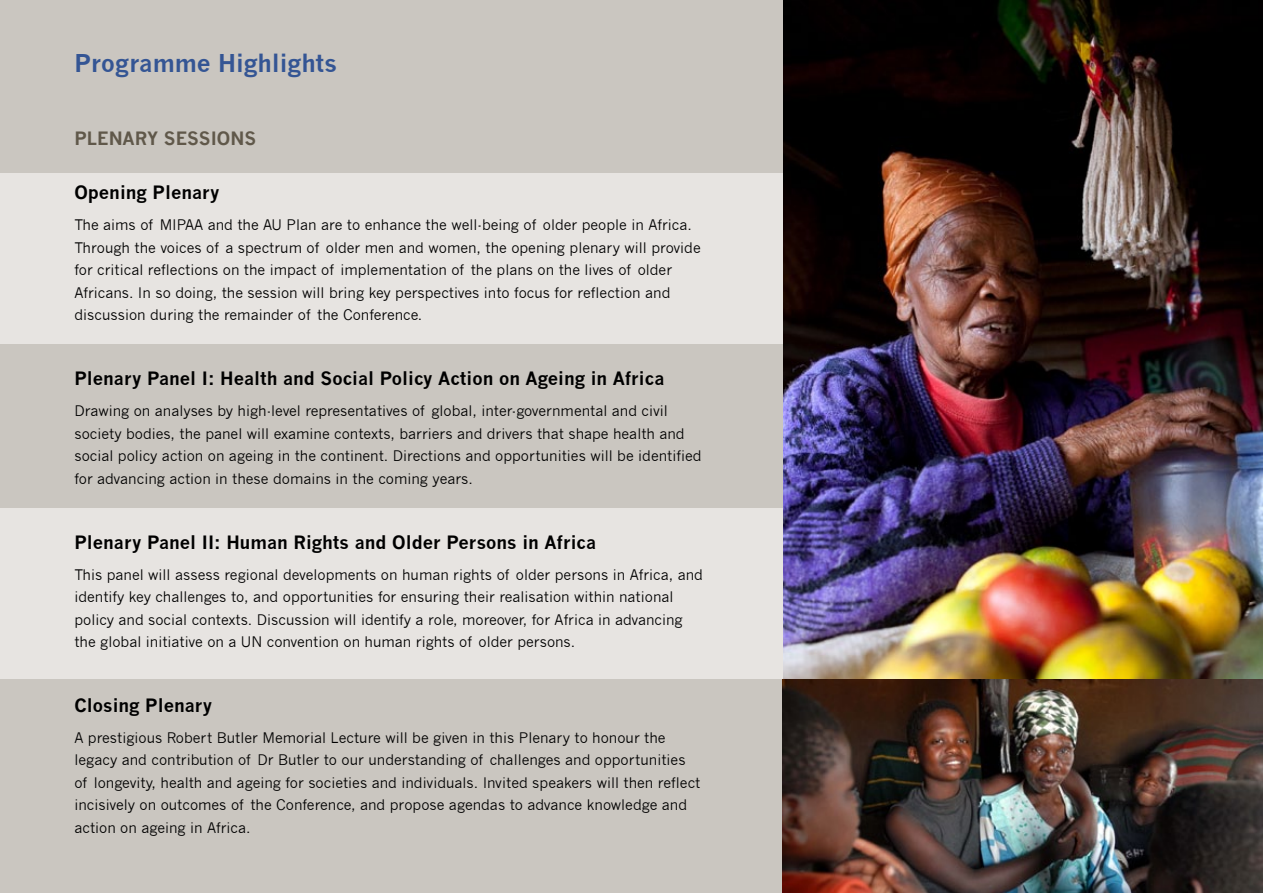
<style>
.page{position:relative;width:1263px;height:893px;background:#fff}
.page>*{position:absolute;margin:0;border:0;box-sizing:border-box;transform-origin:0 0}
.t1{font:700 24px "News Gothic";color:#345594}
.t2{font:700 18px "News Gothic";color:#000}
.t3{font:700 18px "News Gothic";color:#60584a}
.t4{font:14.25px/22.5px "News Gothic";color:#000}
</style>
<div class="page">
<img style="left:782px;top:0;width:481px;height:679px">
<div style="left:0;top:0;width:782px;height:893px;background:#cac6c0"></div>
<div style="left:0;top:173px;width:782px;height:171px;background:#e7e4e1"></div>
<div style="left:0;top:508px;width:782px;height:171px;background:#e7e4e1"></div>
<img style="left:782px;top:679px;width:481px;height:214px">
<h1 class="t1" style="left:74px;top:49px;width:264px">Programme Highlights</h1>
<p class="t3" style="left:74px;top:127px;width:183px">PLENARY SESSIONS</p>
<p class="t2" style="left:74px;top:182px;width:147px">Opening Plenary</p>
<p class="t4" style="left:74px;top:214px;width:628px">The aims of MIPAA and the AU Plan are to enhance the well-being of older people in Africa.<br>Through the voices of a spectrum of older men and women, the opening plenary will provide for critical reflections on the impact of implementation of the plans on the lives of older Africans. In so doing, the session will bring key perspectives into focus for reflection and discussion during the remainder of the Conference.</p>
<p class="t2" style="left:74px;top:368px;width:591px">Plenary Panel I: Health and Social Policy Action on Ageing in Africa</p>
<p class="t4" style="left:74px;top:400px;width:628px">Drawing on analyses by high-level representatives of global, inter-governmental and civil society bodies, the panel will examine contexts, barriers and drivers that shape health and social policy action on ageing in the continent. Directions and opportunities will be identified for advancing action in these domains in the coming years.</p>
<p class="t2" style="left:74px;top:531px;width:523px">Plenary Panel II: Human Rights and Older Persons in Africa</p>
<p class="t4" style="left:74px;top:563px;width:630px">This panel will assess regional developments on human rights of older persons in Africa, and identify key challenges to, and opportunities for ensuring their realisation within national policy and social contexts. Discussion will identify a role, moreover, for Africa in advancing the global initiative on a UN convention on human rights of older persons.</p>
<p class="t2" style="left:74px;top:694px;width:139px">Closing Plenary</p>
<p class="t4" style="left:74px;top:727px;width:627px">A prestigious Robert Butler Memorial Lecture will be given in this Plenary to honour the legacy and contribution of Dr Butler to our understanding of challenges and opportunities of longevity, health and ageing for societies and individuals. Invited speakers will then reflect incisively on outcomes of the Conference, and propose agendas to advance knowledge and action on ageing in Africa.</p>
</div>
